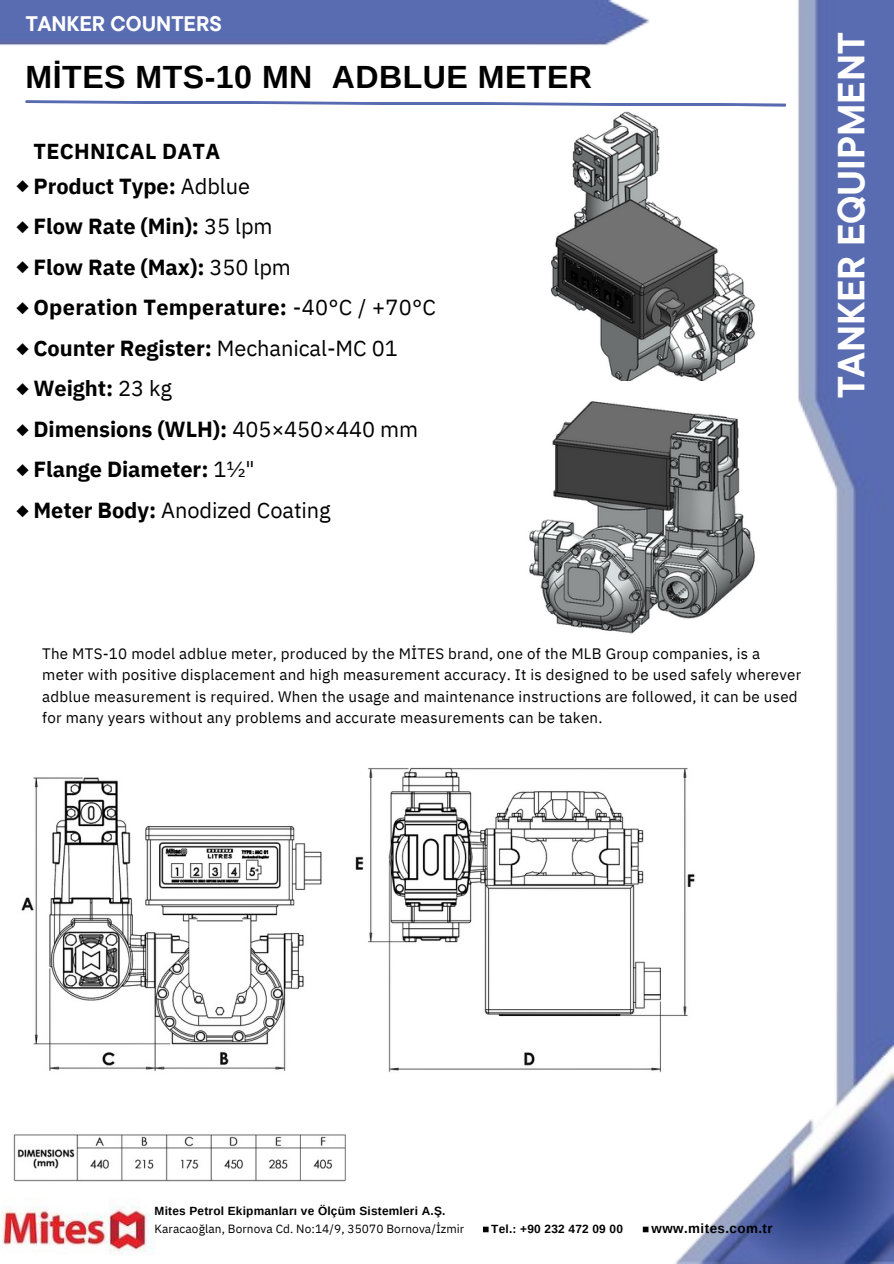
<style>
.page{position:relative;width:894px;height:1264px;background:#fff}
.page>*{position:absolute;margin:0;border:0;box-sizing:border-box;transform-origin:0 0}
.t1{font:700 37.5px "TT Commons Pro";color:#fff}
.t2{font:700 32.1px "Arimo";letter-spacing:.015em;color:#000}
.t3{font:700 21.75px "IBM Plex Sans";letter-spacing:-.005em;color:#000}
.t4{font:21.75px "IBM Plex Sans";letter-spacing:-.005em;color:#000}
.t5{font:700 21.6px "IBM Plex Sans";letter-spacing:.015em;color:#000}
.t6{font:700 21px "TT Commons Pro";color:#fff}
.t7{font:15.15px/21.3px "IBM Plex Sans";letter-spacing:.015em;color:#000}
.t8{font:700 13.35px "Arimo";letter-spacing:.03em;color:#000}
.t9{font:700 11.85px "Arimo";letter-spacing:.015em;color:#000}
.t10{font:11.85px "IBM Plex Sans";letter-spacing:.005em;color:#000}
.s1{font-family:"Montserrat";font-weight:400}
.s2{font-weight:400}
.s3{font-family:"Montserrat"}
.s4{font-weight:700}
</style>
<div class="page">
<img style="left:0;top:0;width:893px;height:1263px">
<svg style="left:26px;top:101px;width:759px;height:5px"></svg>
<img style="left:0;top:1198px;width:162px;height:56px">
<svg style="left:483px;top:1226px;width:165px;height:6px"></svg>
<img style="left:506px;top:109px;width:268px;height:291px">
<img style="left:513px;top:381px;width:255px;height:264px">
<img style="left:0;top:685px;width:721px;height:509px">
<p class="t6" style="left:26px;top:10px;width:197px">TANKER COUNTERS</p>
<h4 class="t2" style="left:26px;top:59px;width:567px">MİTES MTS-10 MN ADBLUE METER</h4>
<p class="t5" style="left:33px;top:136px;width:188px">TECHNICAL DATA</p>
<h3 class="t3" style="left:16px;top:171px;width:235px"><span class="s1">◆</span> Product Type: <span class="s2">Adblue</span></h3>
<h3 class="t3" style="left:16px;top:212px;width:258px"><span class="s1">◆</span> Flow Rate (Min): <span class="s2">35 lpm</span></h3>
<h3 class="t3" style="left:16px;top:252px;width:276px"><span class="s1">◆</span> Flow Rate (Max): <span class="s2">350 lpm</span></h3>
<h3 class="t3" style="left:16px;top:293px;width:421px"><span class="s1">◆</span> Operation Temperature: <span class="s2">-40°C / +70°C</span></h3>
<h3 class="t3" style="left:16px;top:333px;width:383px"><span class="s1">◆</span> Counter Register: <span class="s2">Mechanical-MC 01</span></h3>
<h3 class="t3" style="left:16px;top:374px;width:157px"><span class="s1">◆</span> Weight: <span class="s2">23 kg</span></h3>
<h3 class="t3" style="left:16px;top:414px;width:403px"><span class="s1">◆</span> Dimensions (WLH): <span class="s2">405×450×440 mm</span></h3>
<h3 class="t3" style="left:16px;top:455px;width:240px"><span class="s1">◆</span> Flange Diameter: <span class="s2">1½"</span></h3>
<h3 class="t4" style="left:16px;top:495px;width:316px"><span class="s3">◆</span> <span class="s4">Meter Body:</span> Anodized Coating</h3>
<p class="t1" style="left:826px;top:398px;width:367px;rotate:-90deg">TANKER EQUIPMENT</p>
<p class="t7" style="left:42px;top:642px;width:760px">The MTS-10 model adblue meter, produced by the MİTES brand, one of the MLB Group companies, is a meter with positive displacement and high measurement accuracy. It is designed to be used safely wherever adblue measurement is required. When the usage and maintenance instructions are followed, it can be used for many years without any problems and accurate measurements can be taken.</p>
<p class="t9" style="left:154px;top:1204px;width:292px">Mites Petrol Ekipmanları ve Ölçüm Sistemleri A.Ş.</p>
<p class="t10" style="left:154px;top:1220px;width:311px">Karacaoğlan, Bornova Cd. No:14/9, 35070 Bornova/İzmir</p>
<p class="t9" style="left:491px;top:1221px;width:133px">Tel.: +90 232 472 09 00</p>
<p class="t8" style="left:651px;top:1220px;width:122px">www.mites.com.tr</p>
</div>
